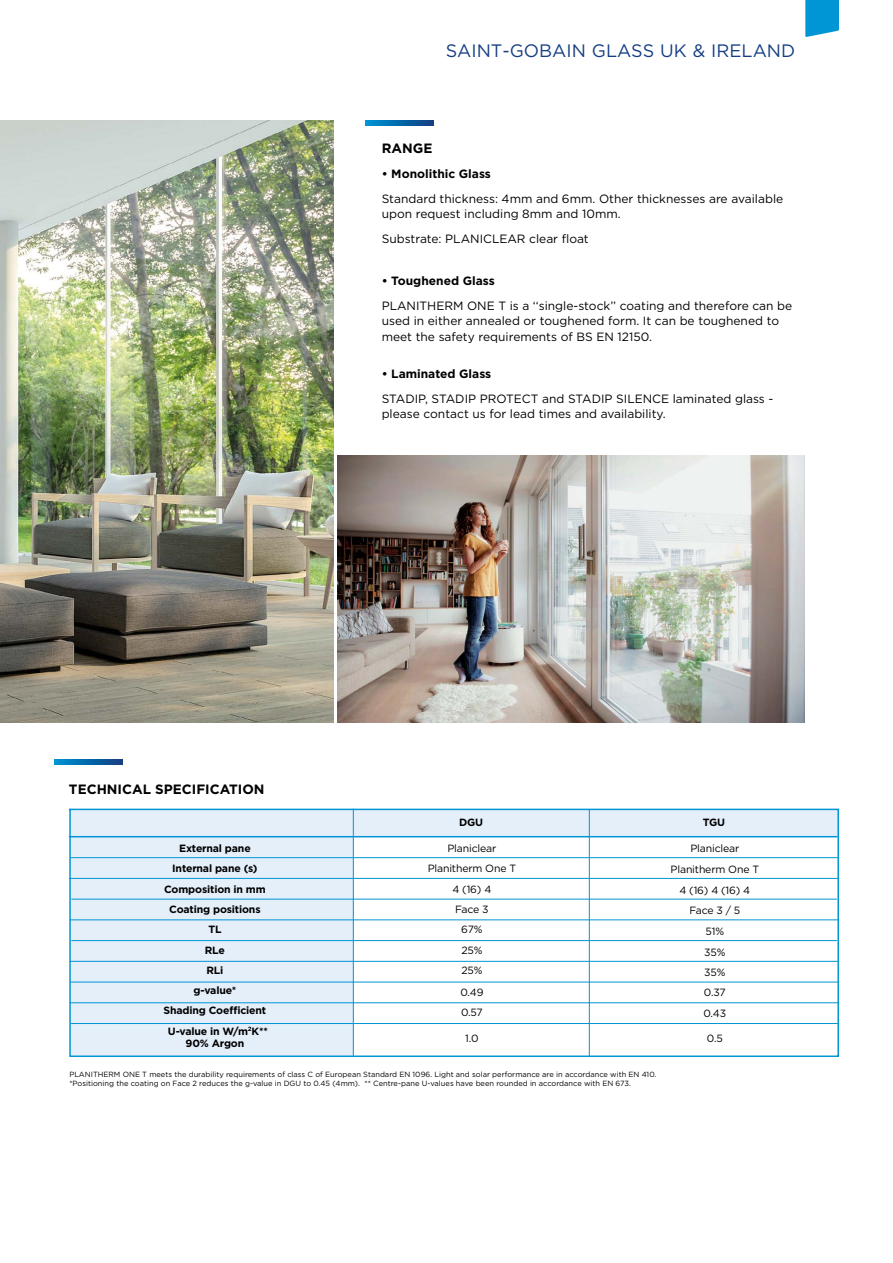
<style>
.page{position:relative;width:893px;height:1263px;background:#fff}
.page>*{position:absolute;margin:0;border:0;box-sizing:border-box;transform-origin:0 0}
.t1{font:18px "Gotham";color:#163d82}
.t2{font:700 13.5px "Gotham";color:#000}
.t3{font:12px/15.8px "Gotham";color:#000}
.t4{font:700 12px "Gotham";color:#000}
.t5{font:700 10.5px/20.2px "Gotham";letter-spacing:-.015em;color:#000;text-align:center}
.t6{font:10.5px/20.5px "Gotham";letter-spacing:-.015em;color:#000;text-align:center}
.t7{font:7.5px/9px "Gotham";color:#000}
</style>
<div class="page">
<img style="left:0;top:120px;width:334px;height:603px">
<svg style="left:366px;top:120px;width:68px;height:6px"></svg>
<svg style="left:54px;top:759px;width:68px;height:5px"></svg>
<svg style="left:68px;top:808px;width:771px;height:250px"></svg>
<hr style="left:353px;top:809px;width:1px;height:247px;background:#0095d4">
<hr style="left:69px;top:836px;width:768px;height:1px;background:#0095d4">
<hr style="left:71px;top:857px;width:767px;height:1px;background:#0095d4">
<hr style="left:69px;top:878px;width:770px;height:1px;background:#0095d4">
<hr style="left:71px;top:899px;width:766px;height:1px;background:#0095d4">
<hr style="left:70px;top:919px;width:768px;height:1px;background:#0095d4">
<hr style="left:71px;top:940px;width:766px;height:1px;background:#0095d4">
<hr style="left:70px;top:961px;width:768px;height:1px;background:#0095d4">
<hr style="left:71px;top:982px;width:767px;height:1px;background:#0095d4">
<hr style="left:70px;top:1002px;width:768px;height:1px;background:#0095d4">
<hr style="left:71px;top:1023px;width:767px;height:1px;background:#0095d4">
<hr style="left:589px;top:810px;width:1px;height:247px;background:#0095d4">
<svg style="left:805px;top:0;width:34px;height:37px"></svg>
<img style="left:338px;top:455px;width:466px;height:268px">
<h1 class="t1" style="left:446px;top:39px;width:351px">SAINT-GOBAIN GLASS UK &amp; IRELAND</h1>
<p class="t2" style="left:382px;top:139px;width:52px">RANGE</p>
<p class="t4" style="left:382px;top:166px;width:111px">• Monolithic Glass</p>
<p class="t3" style="left:382px;top:190px;width:403px">Standard thickness: 4mm and 6mm. Other thicknesses are available upon request including 8mm and 10mm.</p>
<p class="t3" style="left:382px;top:231px;width:209px">Substrate: PLANICLEAR clear float</p>
<p class="t4" style="left:382px;top:272px;width:115px">• Toughened Glass</p>
<p class="t3" style="left:382px;top:297px;width:412px">PLANITHERM ONE T is a ‘‘single-stock’’ coating and therefore can be used in either annealed or toughened form. It can be toughened to meet the safety requirements of BS EN 12150.</p>
<p class="t4" style="left:382px;top:366px;width:111px">• Laminated Glass</p>
<p class="t3" style="left:382px;top:390px;width:393px">STADIP, STADIP PROTECT and STADIP SILENCE laminated glass - please contact us for lead times and availability.</p>
<p class="t2" style="left:69px;top:780px;width:197px">TECHNICAL SPECIFICATION</p>
<p class="t5" style="left:164px;top:838px;width:106px">External pane<br>Internal pane (s)<br>Composition in mm<br>Coating positions<br>TL<br>RLe<br>RLi<br>g-value*<br>Shading Coefficient<br>U-value in W/m<sup>2</sup>K**</p>
<p class="t5" style="left:186px;top:1033px;width:60px">90% Argon</p>
<p class="t5" style="left:459px;top:812px;width:26px">DGU</p>
<p class="t6" style="left:428px;top:838px;width:90px">Planiclear<br>Planitherm One T<br>4 (16) 4<br>Face 3<br>67%<br>25%<br>25%</p>
<p class="t6" style="left:460px;top:981px;width:25px;text-align:left">0.49<br>0.57</p>
<p class="t6" style="left:465px;top:1028px;width:15px">1.0</p>
<p class="t5" style="left:703px;top:812px;width:24px">TGU</p>
<p class="t6" style="left:671px;top:838px;width:90px">Planiclear<br>Planitherm One T<br>4 (16) 4 (16) 4<br>Face 3 / 5<br>51%<br>35%<br>35%<br>0.37<br>0.43</p>
<p class="t6" style="left:707px;top:1027px;width:17px">0.5</p>
<p class="t7" style="left:69px;top:1070px;width:588px">PLANITHERM ONE T meets the durability requirements of class C of European Standard EN 1096. Light and solar performance are in accordance with EN 410. *Positioning the coating on Face 2 reduces the g-value in DGU to 0.45 (4mm). ** Centre-pane U-values have been rounded in accordance with EN 673.</p>
</div>
